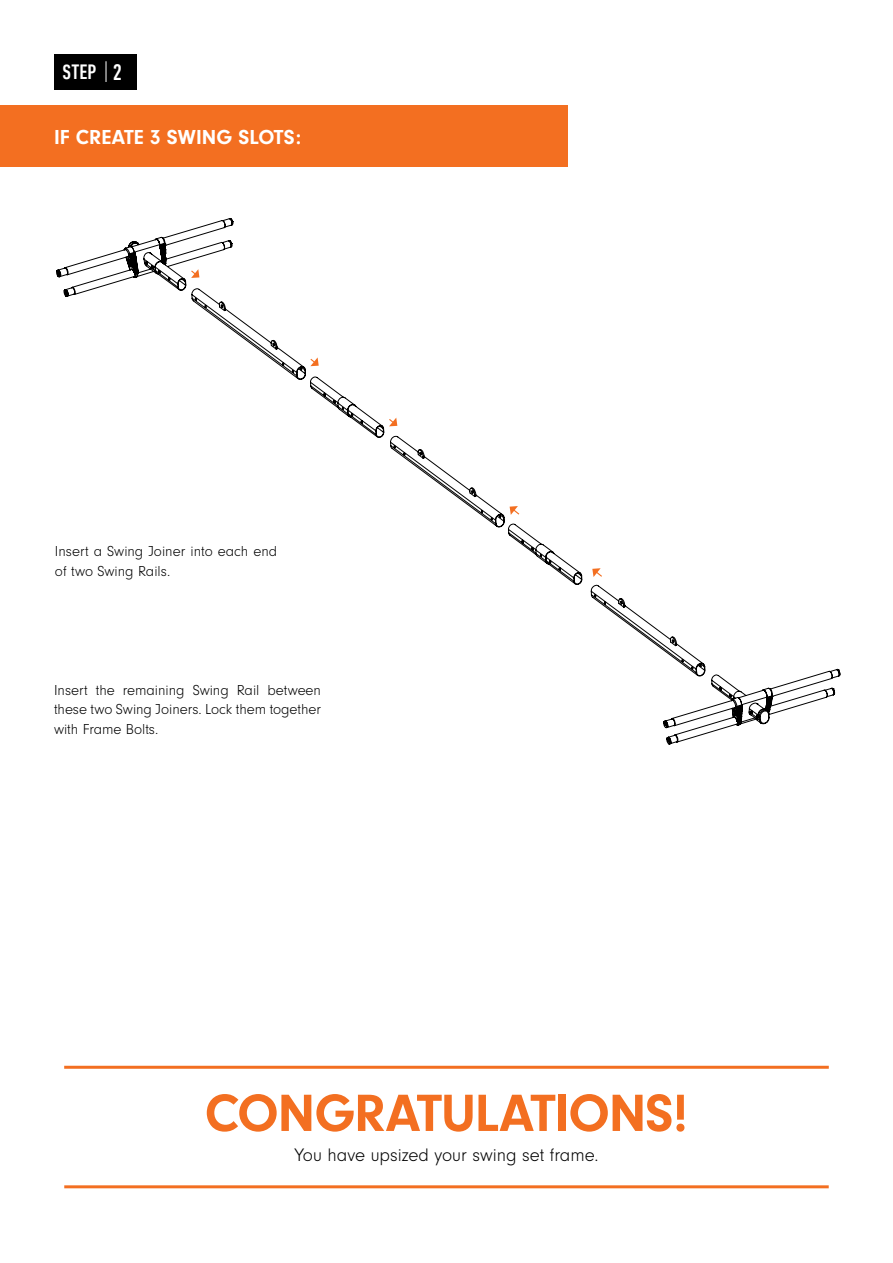
<style>
.page{position:relative;width:893px;height:1263px;background:#fff}
.page>*{position:absolute;margin:0;border:0;box-sizing:border-box;transform-origin:0 0}
.t1{font:700 54.3px "Neuzeit Gro";letter-spacing:-.02em;color:#f36f21}
.t2{font:500 condensed 21.15px "DIN Next LT Pro";color:#fff}
.t3{font:700 21px "Neuzeit Gro";color:#fff}
.t4{font:300 18.75px "Neuzeit Gro";color:#000}
.t5{font:300 15px/19.5px "Neuzeit Gro";color:#000}
.s1{font-size:23.1px}
</style>
<div class="page">
<div style="left:0;top:105px;width:567px;height:61px;background:#f36f21"></div>
<div style="left:54px;top:54px;width:82px;height:35px;background:#000"></div>
<svg style="left:106px;top:61px;width:1px;height:21px"></svg>
<hr style="left:64px;top:1066px;width:765px;height:3px;background:#f36f21">
<hr style="left:64px;top:1185px;width:765px;height:3px;background:#f36f21">
<svg style="left:56px;top:218px;width:785px;height:527px"></svg>
<svg style="left:592px;top:568px;width:11px;height:10px"></svg>
<svg style="left:510px;top:506px;width:11px;height:10px"></svg>
<svg style="left:309px;top:357px;width:10px;height:9px"></svg>
<svg style="left:388px;top:418px;width:9px;height:8px"></svg>
<svg style="left:190px;top:269px;width:9px;height:9px"></svg>
<h2 class="t2" style="left:63px;top:60px;width:61px">STEP <span class="s1">2</span></h2>
<h3 class="t3" style="left:54px;top:125px;width:249px">IF CREATE 3 SWING SLOTS:</h3>
<p class="t5" style="left:55px;top:542px;width:224px">Insert a Swing Joiner into each end of two Swing Rails.</p>
<p class="t5" style="left:54px;top:680px;width:269px;text-align:justify">Insert the remaining Swing Rail between these two Swing Joiners. Lock them together with Frame Bolts.</p>
<h1 class="t1" style="left:205px;top:1083px;width:485px">CONGRATULATIONS!</h1>
<p class="t4" style="left:294px;top:1144px;width:306px">You have upsized your swing set frame.</p>
</div>
